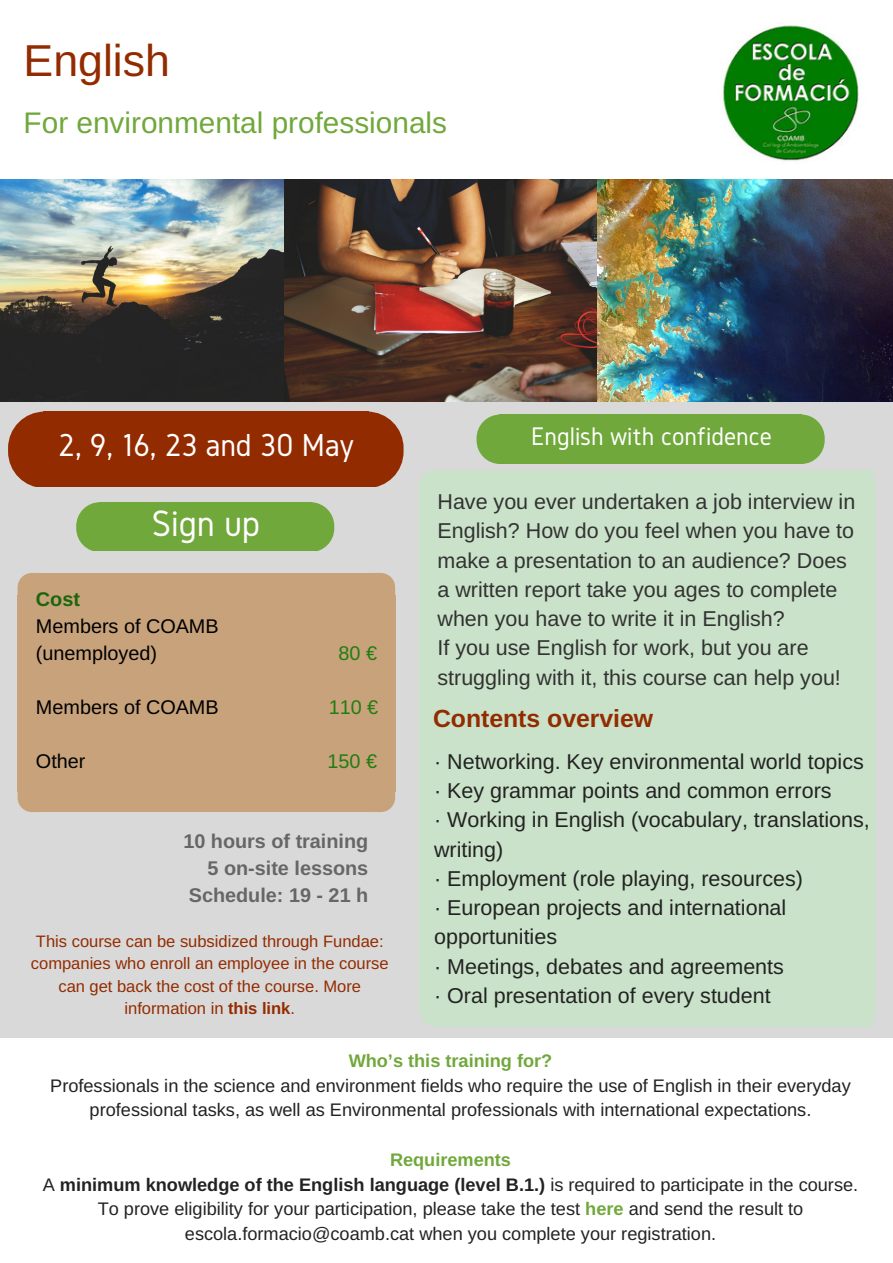
<style>
.page{position:relative;width:893px;height:1263px;background:#fff}
.page>*{position:absolute;margin:0;border:0;box-sizing:border-box;transform-origin:0 0}
.t1{font:44.7px "Arimo";color:#932b00}
.t2{font:38.1px "Gidole";color:#fff}
.t3{font:33px "Gidole";color:#fff}
.t4{font:29.7px "Arimo";color:#70a83b}
.t5{font:26.4px "Gidole";color:#fff}
.t6{font:700 24.75px "Arimo";color:#932b00}
.t7{font:21.45px/29.2px "Arimo";color:#222}
.t8{font:21.45px/29.2px "Arimo";color:#323232}
.t9{font:700 19.8px/27px "Arimo";color:#666;text-align:right}
.t10{font:19.8px/27px "Arimo";color:#000}
.t11{font:19.8px "Arimo";color:#217d10}
.t12{font:700 19.8px "Arimo";color:#1b650d}
.t13{font:18.15px/24.8px "Arimo";color:#222;text-align:center}
.t14{font:700 18.15px "Arimo";color:#70a83b}
.t15{font:16.5px/22.5px "Arimo";color:#932b00;text-align:center}
.s1{font-weight:700}
.s2{font-weight:700;color:#70a83b}
</style>
<div class="page">
<div style="left:0;top:401px;width:892px;height:637px;background:#d9d9d9"></div>
<svg style="left:0;top:179px;width:892px;height:1px"></svg>
<img style="left:723px;top:25px;width:136px;height:136px">
<div style="left:43px;top:412px;width:325px;height:75px;background:#932b00"></div>
<svg style="left:368px;top:412px;width:35px;height:75px;background:#a04b28"></svg>
<svg style="left:8px;top:412px;width:35px;height:75px;background:#a14e2c"></svg>
<div style="left:99px;top:502px;width:212px;height:49px;background:#70a83b"></div>
<svg style="left:311px;top:502px;width:23px;height:49px"></svg>
<svg style="left:76px;top:502px;width:23px;height:49px"></svg>
<svg style="left:373px;top:573px;width:22px;height:23px"></svg>
<div style="left:373px;top:596px;width:22px;height:196px;background:#c7a27b"></div>
<div style="left:32px;top:587px;width:357px;height:214px;background:#c7a27b"></div>
<div style="left:39px;top:573px;width:334px;height:24px;background:#c7a27b"></div>
<svg style="left:18px;top:573px;width:21px;height:23px"></svg>
<div style="left:18px;top:596px;width:22px;height:196px;background:#c7a27b"></div>
<div style="left:39px;top:791px;width:334px;height:21px;background:#c7a27b"></div>
<svg style="left:18px;top:792px;width:21px;height:20px"></svg>
<svg style="left:373px;top:792px;width:22px;height:20px"></svg>
<div style="left:499px;top:414px;width:303px;height:49px;background:#70a83b"></div>
<svg style="left:802px;top:414px;width:22px;height:49px"></svg>
<svg style="left:476px;top:414px;width:23px;height:49px"></svg>
<svg style="left:872px;top:471px;width:3px;height:22px"></svg>
<div style="left:853px;top:493px;width:22px;height:513px;background:#c9e2c9"></div>
<div style="left:431px;top:470px;width:441px;height:556px;background:#c9e2c9"></div>
<svg style="left:419px;top:471px;width:12px;height:22px"></svg>
<div style="left:419px;top:493px;width:22px;height:513px;background:#c9e2c9"></div>
<svg style="left:419px;top:1006px;width:12px;height:20px"></svg>
<svg style="left:872px;top:1006px;width:3px;height:20px"></svg>
<img style="left:0;top:180px;width:284px;height:221px">
<img style="left:284px;top:180px;width:313px;height:221px">
<img style="left:597px;top:180px;width:295px;height:221px">
<h1 class="t1" style="left:24px;top:36px;width:148px">English</h1>
<h3 class="t4" style="left:24px;top:106px;width:425px">For environmental professionals</h3>
<h3 class="t3" style="left:58px;top:427px;width:297px">2, 9, 16, 23 and 30 May</h3>
<h3 class="t5" style="left:531px;top:422px;width:242px">English with confidence</h3>
<h2 class="t2" style="left:152px;top:503px;width:110px">Sign up</h2>
<p class="t12" style="left:36px;top:588px;width:46px">Cost</p>
<p class="t10" style="left:36px;top:612px;width:184px">Members of COAMB (unemployed)</p>
<p class="t11" style="left:338px;top:642px;width:40px">80 €</p>
<p class="t10" style="left:36px;top:693px;width:184px">Members of COAMB</p>
<p class="t11" style="left:329px;top:696px;width:51px">110 €</p>
<p class="t10" style="left:36px;top:747px;width:51px">Other</p>
<p class="t11" style="left:327px;top:750px;width:51px">150 €</p>
<p class="t9" style="left:183px;top:827px;width:186px">10 hours of training<br>5 on-site lessons<br>Schedule: 19 - 21 h</p>
<p class="t15" style="left:31px;top:929px;width:359px">This course can be subsidized through Fundae: companies who enroll an employee in the course can get back the cost of the course. More information in <span class="s1">this link</span>.</p>
<p class="t8" style="left:437px;top:487px;width:419px">Have you ever undertaken a job interview in English? How do you feel when you have to make a presentation to an audience? Does a written report take you ages to complete when you have to write it in English?<br>If you use English for work, but you are struggling with it, this course can help you!</p>
<h3 class="t6" style="left:433px;top:705px;width:222px">Contents overview</h3>
<p class="t7" style="left:434px;top:747px;width:437px">· Networking. Key environmental world topics · Key grammar points and common errors<br>· Working in English (vocabulary, translations, writing)<br>· Employment (role playing, resources)<br>· European projects and international opportunities<br>· Meetings, debates and agreements<br>· Oral presentation of every student</p>
<p class="t14" style="left:348px;top:1050px;width:205px">Who’s this training for?</p>
<p class="t13" style="left:50px;top:1073px;width:802px">Professionals in the science and environment fields who require the use of English in their everyday professional tasks, as well as Environmental professionals with international expectations.</p>
<p class="t13" style="left:43px;top:1147px;width:816px"><span class="s2">Requirements<br></span>A <span class="s1">minimum knowledge of the English language (level B.1.)</span> is required to participate in the course.<br>To prove eligibility for your participation, please take the test <span class="s2">here</span> and send the result to escola.formacio@coamb.cat when you complete your registration.</p>
</div>
